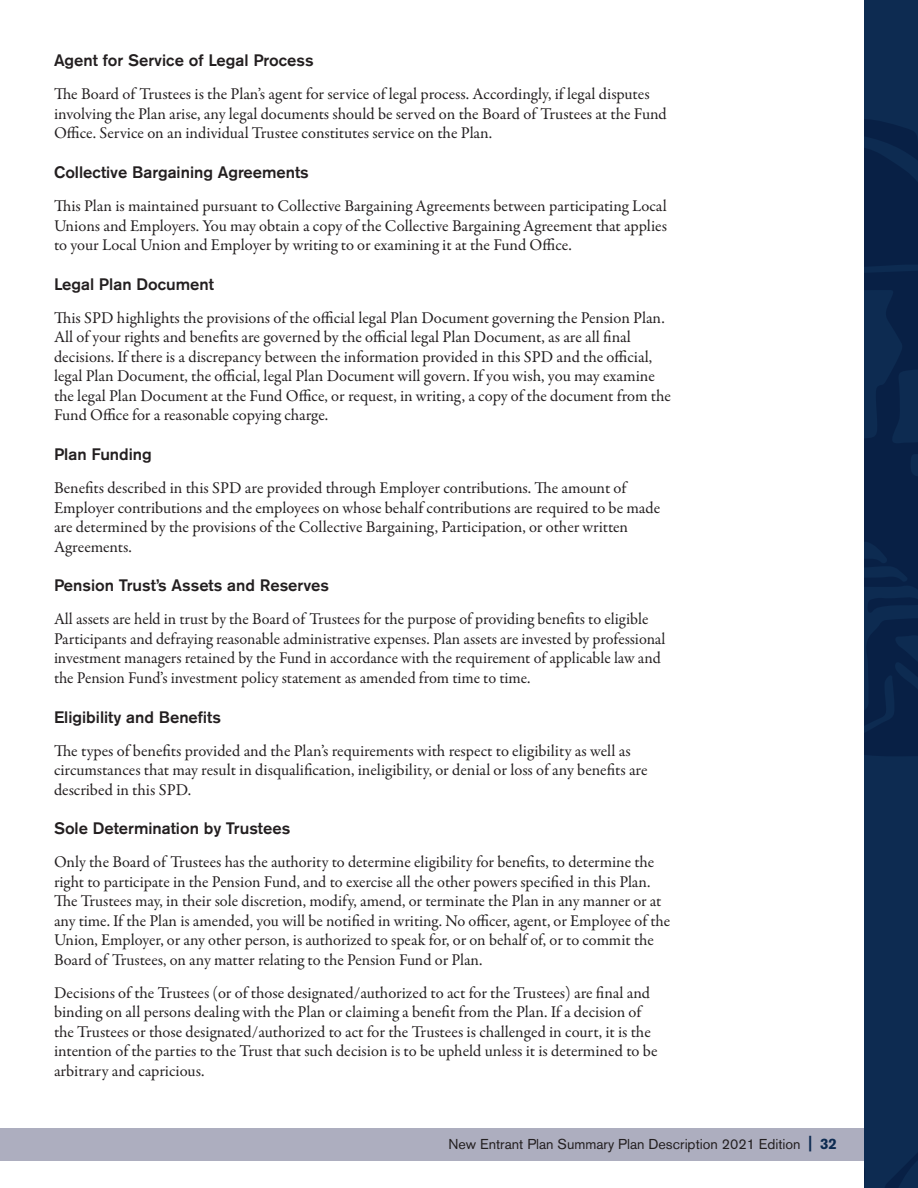
<style>
.page{position:relative;width:918px;height:1188px;background:#fff}
.page>*{position:absolute;margin:0;border:0;box-sizing:border-box;transform-origin:0 0}
.t1{font:16.5px/19.5px "Garamond Premr Pro";color:#231f20}
.t2{font:500 16.5px "Akzidenz Grotesk BE";color:#231f20}
.t3{font:14.25px "Akzidenz Grotesk BE";color:#231f20}
.s1{font-weight:700;font-size:16.95px;color:#0d2b51}
.s2{font-weight:700;font-size:15px;color:#0d2b51}
</style>
<div class="page">
<div style="left:0;top:1129px;width:864px;height:32px;background:#adaebf"></div>
<svg style="left:864px;top:0;width:54px;height:1188px;background:#0b264c"></svg>
<p class="t2" style="left:54px;top:50px;width:261px">Agent for Service of Legal Process</p>
<p class="t1" style="left:54px;top:85px;width:614px">The Board of Trustees is the Plan’s agent for service of legal process. Accordingly, if legal disputes involving the Plan arise, any legal documents should be served on the Board of Trustees at the Fund<br>Office. Service on an individual Trustee constitutes service on the Plan.</p>
<p class="t2" style="left:54px;top:162px;width:256px">Collective Bargaining Agreements</p>
<p class="t1" style="left:54px;top:197px;width:615px;text-align:justify">This Plan is maintained pursuant to Collective Bargaining Agreements between participating Local Unions and Employers. You may obtain a copy of the Collective Bargaining Agreement that applies to your Local Union and Employer by writing to or examining it at the Fund Office.</p>
<p class="t2" style="left:54px;top:274px;width:161px">Legal Plan Document</p>
<p class="t1" style="left:54px;top:308px;width:619px">This SPD highlights the provisions of the official legal Plan Document governing the Pension Plan.<br>All of your rights and benefits are governed by the official legal Plan Document, as are all final decisions. If there is a discrepancy between the information provided in this SPD and the official, legal Plan Document, the official, legal Plan Document will govern. If you wish, you may examine the legal Plan Document at the Fund Office, or request, in writing, a copy of the document from the Fund Office for a reasonable copying charge.</p>
<p class="t2" style="left:54px;top:444px;width:99px">Plan Funding</p>
<p class="t1" style="left:54px;top:479px;width:608px">Benefits described in this SPD are provided through Employer contributions. The amount of Employer contributions and the employees on whose behalf contributions are required to be made are determined by the provisions of the Collective Bargaining, Participation, or other written Agreements.</p>
<p class="t2" style="left:54px;top:576px;width:277px">Pension Trust’s Assets and Reserves</p>
<p class="t1" style="left:54px;top:610px;width:613px">All assets are held in trust by the Board of Trustees for the purpose of providing benefits to eligible Participants and defraying reasonable administrative expenses. Plan assets are invested by professional investment managers retained by the Fund in accordance with the requirement of applicable law and the Pension Fund’s investment policy statement as amended from time to time.</p>
<p class="t2" style="left:54px;top:707px;width:168px">Eligibility and Benefits</p>
<p class="t1" style="left:54px;top:741px;width:595px">The types of benefits provided and the Plan’s requirements with respect to eligibility as well as circumstances that may result in disqualification, ineligibility, or denial or loss of any benefits are described in this SPD.</p>
<p class="t2" style="left:54px;top:818px;width:238px">Sole Determination by Trustees</p>
<p class="t1" style="left:54px;top:853px;width:618px">Only the Board of Trustees has the authority to determine eligibility for benefits, to determine the right to participate in the Pension Fund, and to exercise all the other powers specified in this Plan.<br>The Trustees may, in their sole discretion, modify, amend, or terminate the Plan in any manner or at any time. If the Plan is amended, you will be notified in writing. No officer, agent, or Employee of the Union, Employer, or any other person, is authorized to speak for, or on behalf of, or to commit the Board of Trustees, on any matter relating to the Pension Fund or Plan.</p>
<p class="t1" style="left:54px;top:983px;width:605px">Decisions of the Trustees (or of those designated/authorized to act for the Trustees) are final and binding on all persons dealing with the Plan or claiming a benefit from the Plan. If a decision of the Trustees or those designated/authorized to act for the Trustees is challenged in court, it is the intention of the parties to the Trust that such decision is to be upheld unless it is determined to be arbitrary and capricious.</p>
<p class="t3" style="left:448px;top:1135px;width:390px">New Entrant Plan Summary Plan Description 2021 Edition <span class="s1">|</span> <span class="s2">32</span></p>
</div>
